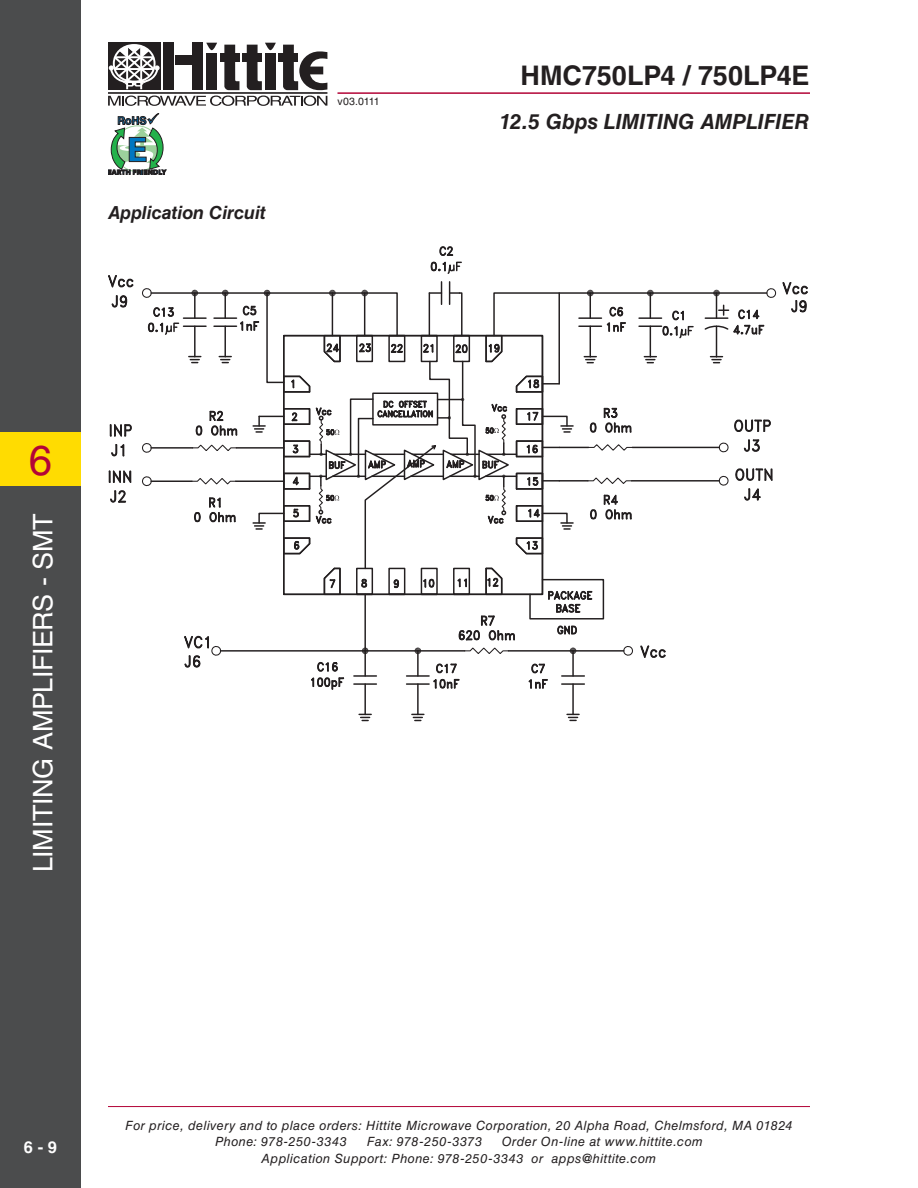
<style>
.page{position:relative;width:918px;height:1188px;background:#fff}
.page>*{position:absolute;margin:0;border:0;box-sizing:border-box;transform-origin:0 0}
.t1{font:42px "Helvetica LT Std";color:#b30437}
.t2{font:27px "Helvetica LT Std";letter-spacing:-.015em;color:#fff}
.t3{font:700 27px "Helvetica LT Std";color:#231f20}
.t4{font:italic 700 21px "Helvetica LT Std";letter-spacing:.005em;color:#231f20}
.t5{font:italic 700 18px "Helvetica LT Std";letter-spacing:-.005em;color:#231f20}
.t6{font:700 16.5px "Helvetica LT Std";color:#fff}
.t7{font:italic 12.75px/16.5px "Helvetica LT Std";letter-spacing:.035em;color:#231f20}
.t8{font:10.5px "Helvetica LT Std";letter-spacing:-.015em;color:#231f20}
</style>
<div class="page">
<hr style="left:108px;top:1106px;width:702px;height:1px;background:#b30437">
<hr style="left:338px;top:92px;width:472px;height:2px;background:#b30437">
<div style="left:108px;top:43px;width:52px;height:47px;background:#231f20"></div>
<hr style="left:126px;top:46px;width:2px;height:43px;background:#fff">
<hr style="left:140px;top:46px;width:2px;height:43px;background:#fff">
<svg style="left:109px;top:44px;width:50px;height:43px"></svg>
<hr style="left:108px;top:92px;width:219px;height:2px;background:#231f20">
<div style="left:192px;top:43px;width:11px;height:47px;background:#231f20"></div>
<div style="left:163px;top:43px;width:11px;height:47px;background:#231f20"></div>
<div style="left:176px;top:55px;width:18px;height:9px;background:#231f20"></div>
<svg style="left:206px;top:43px;width:11px;height:7px"></svg>
<div style="left:206px;top:53px;width:11px;height:37px;background:#231f20"></div>
<svg style="left:224px;top:45px;width:15px;height:45px"></svg>
<svg style="left:108px;top:96px;width:219px;height:10px"></svg>
<div style="left:220px;top:53px;width:19px;height:9px;background:#231f20"></div>
<svg style="left:247px;top:43px;width:29px;height:47px"></svg>
<div style="left:242px;top:53px;width:20px;height:9px;background:#231f20"></div>
<svg style="left:283px;top:45px;width:44px;height:45px"></svg>
<div style="left:279px;top:53px;width:19px;height:9px;background:#231f20"></div>
<svg style="left:108px;top:113px;width:58px;height:62px"></svg>
<div style="left:0;top:0;width:81px;height:1188px;background:#4b4c4d"></div>
<div style="left:0;top:432px;width:81px;height:54px;background:#ffdc01"></div>
<svg style="left:430px;top:246px;width:32px;height:28px"></svg>
<svg style="left:109px;top:424px;width:23px;height:33px"></svg>
<svg style="left:108px;top:470px;width:24px;height:33px"></svg>
<hr style="left:417px;top:684px;width:2px;height:30px;background:#231f20">
<svg style="left:412px;top:714px;width:12px;height:7px"></svg>
<hr style="left:364px;top:684px;width:2px;height:30px;background:#231f20">
<svg style="left:359px;top:714px;width:12px;height:7px"></svg>
<hr style="left:572px;top:684px;width:2px;height:30px;background:#231f20">
<svg style="left:567px;top:714px;width:12px;height:7px"></svg>
<svg style="left:108px;top:275px;width:26px;height:33px"></svg>
<svg style="left:142px;top:281px;width:666px;height:409px"></svg>
<h3 class="t5" style="left:108px;top:202px;width:159px">Application Circuit</h3>
<p class="t8" style="left:338px;top:95px;width:44px">v03.0111</p>
<h1 class="t1" style="left:29px;top:436px;width:25px">6</h1>
<h2 class="t2" style="left:27px;top:872px;width:361px;rotate:-90deg">limiting amplifiers - smt</h2>
<h2 class="t3" style="left:520px;top:59px;width:291px">HMC750LP4 / 750LP4E</h2>
<h3 class="t4" style="left:499px;top:109px;width:312px">12.5 Gbps LIMITING AMPLIFIER</h3>
<p class="t6" style="left:24px;top:1138px;width:35px">6 - 9</p>
<p class="t7" style="left:215px;top:1117px;width:579px;text-indent:-90px">For price, delivery and to place orders: Hittite Microwave Corporation, 20 Alpha Road, Chelmsford, MA 01824<br>Phone: 978-250-3343</p>
<p class="t7" style="left:262px;top:1133px;width:443px;text-indent:240px">Order On-line at www.hittite.com<br>Application Support: Phone: 978-250-3343 or apps@hittite.com</p>
<p class="t7" style="left:367px;top:1133px;width:117px">Fax: 978-250-3373</p>
</div>
